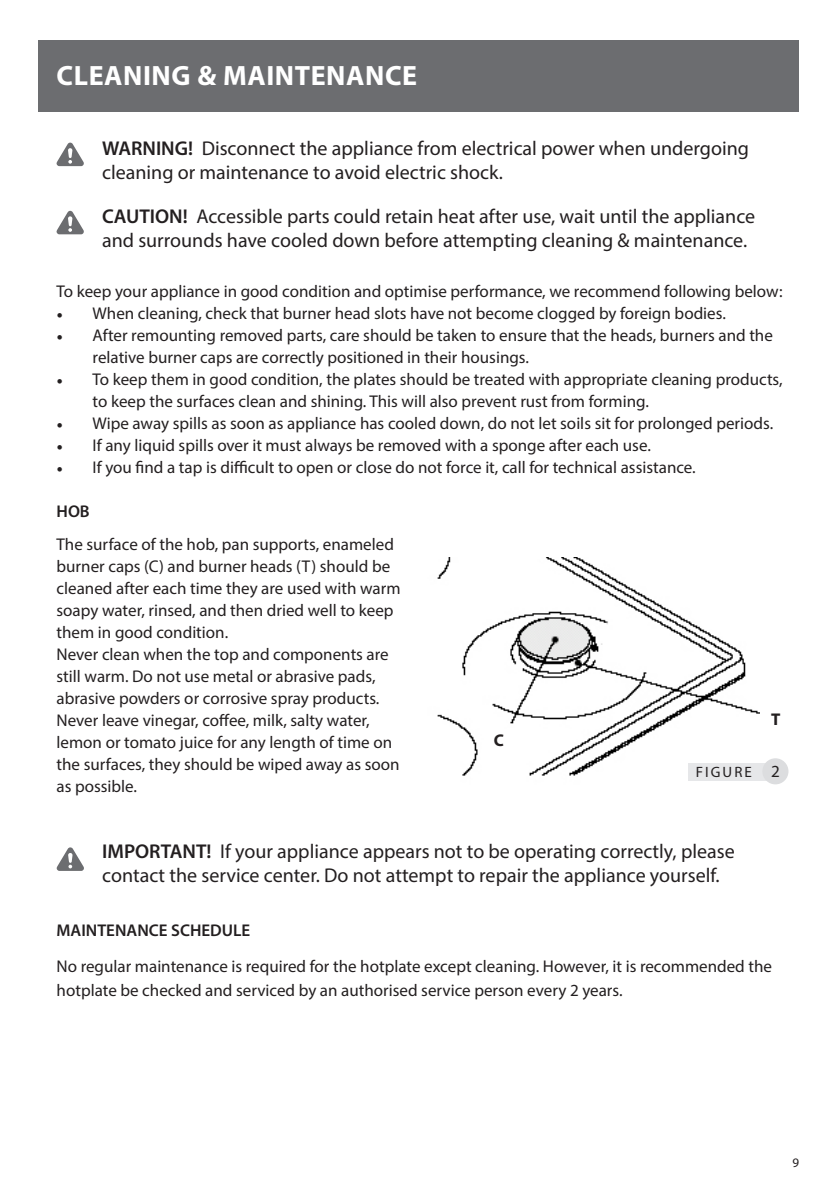
<style>
.page{position:relative;width:840px;height:1191px;background:#fff}
.page>*{position:absolute;margin:0;border:0;box-sizing:border-box;transform-origin:0 0}
.t1{font:700 28px "Myriad Pro";letter-spacing:.02em;color:#fff}
.t2{font:20px/24px "Myriad Pro";color:#231f20}
.Paragraph_Style_1_GE{font:17px/22px "Myriad Pro";color:#231f20}
.Paragraph_Style_1_GE-2{font:600 17px "Myriad Pro";color:#231f20}
.Paragraph_Style_1_GE-3{font:700 17px "Myriad Pro";color:#231f20}
.t3{font:15px "Myriad Pro";letter-spacing:.14em;color:#231f20}
.t4{font:13px "Myriad Pro";color:#231f20}
.s1{font-weight:600}
.s2{font-family:"Minion Pro"}
</style>
<div class="page">
<div style="left:39px;top:40px;width:759px;height:72px;background:#6c6d70"></div>
<svg style="left:57px;top:142px;width:27px;height:24px"></svg>
<svg style="left:57px;top:210px;width:27px;height:24px"></svg>
<svg style="left:57px;top:847px;width:27px;height:24px"></svg>
<img style="left:437px;top:557px;width:322px;height:224px">
<div style="left:688px;top:762px;width:87px;height:18px;background:#e6e7e9"></div>
<div style="left:762px;top:758px;width:26px;height:26px;background:#dcdddf;border-radius:50%"></div>
<p class="t1" style="left:57px;top:57px;width:362px">CLEANING &amp; MAINTENANCE</p>
<p class="t2" style="left:102px;top:136px;width:648px"><span class="s1">WARNING!</span> Disconnect the appliance from electrical power when undergoing cleaning or maintenance to avoid electric shock.</p>
<p class="t2" style="left:102px;top:204px;width:654px"><span class="s1">CAUTION!</span> Accessible parts could retain heat after use, wait until the appliance and surrounds have cooled down before attempting cleaning &amp; maintenance.</p>
<p class="Paragraph_Style_1_GE" style="left:57px;top:280px;width:727px">To keep your appliance in good condition and optimise performance, we recommend following below:</p>
<p class="Paragraph_Style_1_GE" style="left:57px;top:302px;width:670px"><span class="s2">•</span> When cleaning, check that burner head slots have not become clogged by foreign bodies.</p>
<p class="Paragraph_Style_1_GE" style="left:93px;top:324px;width:681px;text-indent:-36px"><span class="s2">•</span> After remounting removed parts, care should be taken to ensure that the heads, burners and the relative burner caps are correctly positioned in their housings.</p>
<p class="Paragraph_Style_1_GE" style="left:93px;top:368px;width:691px;text-indent:-36px"><span class="s2">•</span> To keep them in good condition, the plates should be treated with appropriate cleaning products, to keep the surfaces clean and shining. This will also prevent rust from forming.</p>
<p class="Paragraph_Style_1_GE" style="left:57px;top:412px;width:717px"><span class="s2">•</span> Wipe away spills as soon as appliance has cooled down, do not let soils sit for prolonged periods.</p>
<p class="Paragraph_Style_1_GE" style="left:57px;top:434px;width:595px"><span class="s2">•</span> If any liquid spills over it must always be removed with a sponge after each use.</p>
<p class="Paragraph_Style_1_GE" style="left:57px;top:456px;width:640px"><span class="s2">•</span> If you find a tap is difficult to open or close do not force it, call for technical assistance.</p>
<p class="Paragraph_Style_1_GE-2" style="left:57px;top:500px;width:35px">HOB</p>
<p class="Paragraph_Style_1_GE" style="left:57px;top:533px;width:345px">The surface of the hob, pan supports, enameled burner caps (C) and burner heads (T) should be cleaned after each time they are used with warm soapy water, rinsed, and then dried well to keep them in good condition.</p>
<p class="Paragraph_Style_1_GE" style="left:57px;top:643px;width:344px">Never clean when the top and components are still warm. Do not use metal or abrasive pads, abrasive powders or corrosive spray products.<br>Never leave vinegar, coffee, milk, salty water, lemon or tomato juice for any length of time on the surfaces, they should be wiped away as soon as possible.</p>
<p class="Paragraph_Style_1_GE-3" style="left:493px;top:729px;width:12px">C</p>
<p class="Paragraph_Style_1_GE-3" style="left:770px;top:708px;width:11px">T</p>
<p class="t3" style="left:695px;top:762px;width:58px">FIGURE</p>
<p class="Paragraph_Style_1_GE" style="left:770px;top:760px;width:10px">2</p>
<p class="t2" style="left:102px;top:839px;width:633px"><span class="s1">IMPORTANT!</span> If your appliance appears not to be operating correctly, please contact the service center. Do not attempt to repair the appliance yourself.</p>
<p class="Paragraph_Style_1_GE-2" style="left:57px;top:920px;width:195px">MAINTENANCE SCHEDULE</p>
<p class="Paragraph_Style_1_GE" style="left:57px;top:953px;width:716px;line-height:24px">No regular maintenance is required for the hotplate except cleaning. However, it is recommended the hotplate be checked and serviced by an authorised service person every 2 years.</p>
<p class="t4" style="left:792px;top:1154px;width:8px">9</p>
</div>
